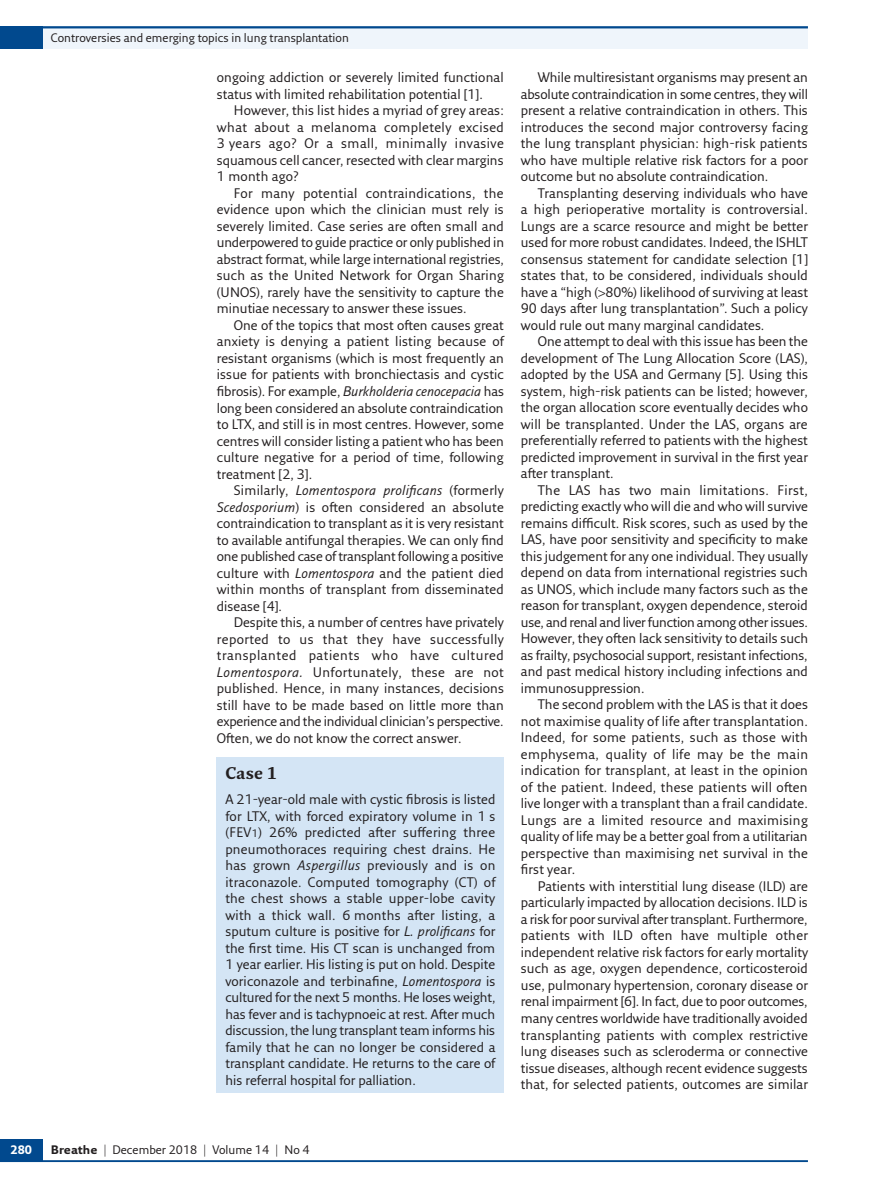
<style>
.page{position:relative;width:893px;height:1191px;background:#fff}
.page>*{position:absolute;margin:0;border:0;box-sizing:border-box;transform-origin:0 0}
.t1{font:700 16.5px "Fresco Std";color:#231f20}
.t2{font:13.5px/16.5px "Fresco Sans Pro";color:#231f20;text-align:justify}
.t3{font:12px "Fresco Sans Pro";color:#231f20}
.t4{font:700 12px "Fresco Sans Pro";color:#fff}
.s1{font-style:italic}
.s2{font-size:10.5px}
.s3{font-weight:700}
</style>
<div class="page">
<hr style="left:0;top:1160px;width:808px;height:2px;background:#01498e">
<div style="left:0;top:1138px;width:43px;height:23px;background:#01498e"></div>
<div style="left:0;top:26px;width:808px;height:23px;background:#eff5fb"></div>
<hr style="left:0;top:26px;width:808px;height:2px;background:#01498e">
<div style="left:0;top:26px;width:43px;height:23px;background:#01498e"></div>
<div style="left:217px;top:757px;width:287px;height:336px;background:#d4e5f5"></div>
<p class="t3" style="left:51px;top:30px;width:299px">Controversies and emerging topics in lung transplantation</p>
<p class="t2" style="left:217px;top:69px;width:288px">ongoing addiction or severely limited functional status with limited rehabilitation potential [1].</p>
<p class="t2" style="left:217px;top:102px;width:289px;text-indent:17px">However, this list hides a myriad of grey areas: what about a melanoma completely excised 3 years ago? Or a small, minimally invasive squamous cell cancer, resected with clear margins 1 month ago?</p>
<p class="t2" style="left:217px;top:185px;width:289px;text-indent:17px">For many potential contraindications, the evidence upon which the clinician must rely is severely limited. Case series are often small and underpowered to guide practice or only published in abstract format, while large international registries, such as the United Network for Organ Sharing (UNOS), rarely have the sensitivity to capture the minutiae necessary to answer these issues.</p>
<p class="t2" style="left:217px;top:316px;width:289px;text-indent:17px">One of the topics that most often causes great anxiety is denying a patient listing because of resistant organisms (which is most frequently an issue for patients with bronchiectasis and cystic fibrosis). For example, <span class="s1">Burkholderia cenocepacia</span> has long been considered an absolute contraindication to LTX, and still is in most centres. However, some centres will consider listing a patient who has been culture negative for a period of time, following treatment [2, 3].</p>
<p class="t2" style="left:217px;top:481px;width:289px;text-indent:17px">Similarly, <span class="s1">Lomentospora prolificans</span> (formerly <span class="s1">Scedosporium</span>) is often considered an absolute contraindication to transplant as it is very resistant to available antifungal therapies. We can only find one published case of transplant following a positive culture with <span class="s1">Lomentospora</span> and the patient died within months of transplant from disseminated disease [4].</p>
<p class="t2" style="left:217px;top:613px;width:289px;text-indent:17px">Despite this, a number of centres have privately reported to us that they have successfully transplanted patients who have cultured <span class="s1">Lomentospora.</span> Unfortunately, these are not published. Hence, in many instances, decisions still have to be made based on little more than experience and the individual clinician’s perspective.<br>Often, we do not know the correct answer.</p>
<p class="t1" style="left:225px;top:762px;width:53px">Case 1</p>
<p class="t2" style="left:225px;top:790px;width:272px">A 21-year-old male with cystic fibrosis is listed for LTX, with forced expiratory volume in 1 s (FEV<span class="s2">1</span>) 26% predicted after suffering three pneumothoraces requiring chest drains. He has grown <span class="s1">Aspergillus</span> previously and is on itraconazole. Computed tomography (CT) of the chest shows a stable upper-lobe cavity with a thick wall. 6 months after listing, a sputum culture is positive for <span class="s1">L. prolificans</span> for the first time. His CT scan is unchanged from 1 year earlier. His listing is put on hold. Despite voriconazole and terbinafine, <span class="s1">Lomentospora</span> is cultured for the next 5 months. He loses weight, has fever and is tachypnoeic at rest. After much discussion, the lung transplant team informs his family that he can no longer be considered a transplant candidate. He returns to the care of his referral hospital for palliation.</p>
<p class="t2" style="left:521px;top:69px;width:289px;text-indent:17px">While multiresistant organisms may present an absolute contraindication in some centres, they will present a relative contraindication in others. This introduces the second major controversy facing the lung transplant physician: high-risk patients who have multiple relative risk factors for a poor outcome but no absolute contraindication.</p>
<p class="t2" style="left:521px;top:184px;width:289px;text-indent:17px">Transplanting deserving individuals who have a high perioperative mortality is controversial.<br>Lungs are a scarce resource and might be better used for more robust candidates. Indeed, the ISHLT consensus statement for candidate selection [1] states that, to be considered, individuals should have a “high ( 80%) likelihood of surviving at least 90 days after lung transplantation”. Such a policy would rule out many marginal candidates.</p>
<p class="t2" style="left:521px;top:333px;width:289px;text-indent:17px">One attempt to deal with this issue has been the development of The Lung Allocation Score (LAS), adopted by the USA and Germany [5]. Using this system, high-risk patients can be listed; however, the organ allocation score eventually decides who will be transplanted. Under the LAS, organs are preferentially referred to patients with the highest predicted improvement in survival in the first year after transplant.</p>
<p class="t2" style="left:521px;top:481px;width:289px;text-indent:17px">The LAS has two main limitations. First, predicting exactly who will die and who will survive remains difficult. Risk scores, such as used by the LAS, have poor sensitivity and specificity to make this judgement for any one individual. They usually depend on data from international registries such as UNOS, which include many factors such as the reason for transplant, oxygen dependence, steroid use, and renal and liver function among other issues.<br>However, they often lack sensitivity to details such as frailty, psychosocial support, resistant infections, and past medical history including infections and immunosuppression.</p>
<p class="t2" style="left:521px;top:696px;width:289px;text-indent:17px">The second problem with the LAS is that it does not maximise quality of life after transplantation.<br>Indeed, for some patients, such as those with emphysema, quality of life may be the main indication for transplant, at least in the opinion of the patient. Indeed, these patients will often live longer with a transplant than a frail candidate.<br>Lungs are a limited resource and maximising quality of life may be a better goal from a utilitarian perspective than maximising net survival in the first year.</p>
<p class="t2" style="left:521px;top:877px;width:289px;text-indent:17px">Patients with interstitial lung disease (ILD) are particularly impacted by allocation decisions. ILD is a risk for poor survival after transplant. Furthermore, patients with ILD often have multiple other independent relative risk factors for early mortality such as age, oxygen dependence, corticosteroid use, pulmonary hypertension, coronary disease or renal impairment [6]. In fact, due to poor outcomes, many centres worldwide have traditionally avoided transplanting patients with complex restrictive lung diseases such as scleroderma or connective tissue diseases, although recent evidence suggests that, for selected patients, outcomes are similar</p>
<p class="t4" style="left:11px;top:1142px;width:23px">280</p>
<p class="t3" style="left:51px;top:1142px;width:260px"><span class="s3">Breathe</span> | December 2018 | Volume 14 | No 4</p>
</div>
